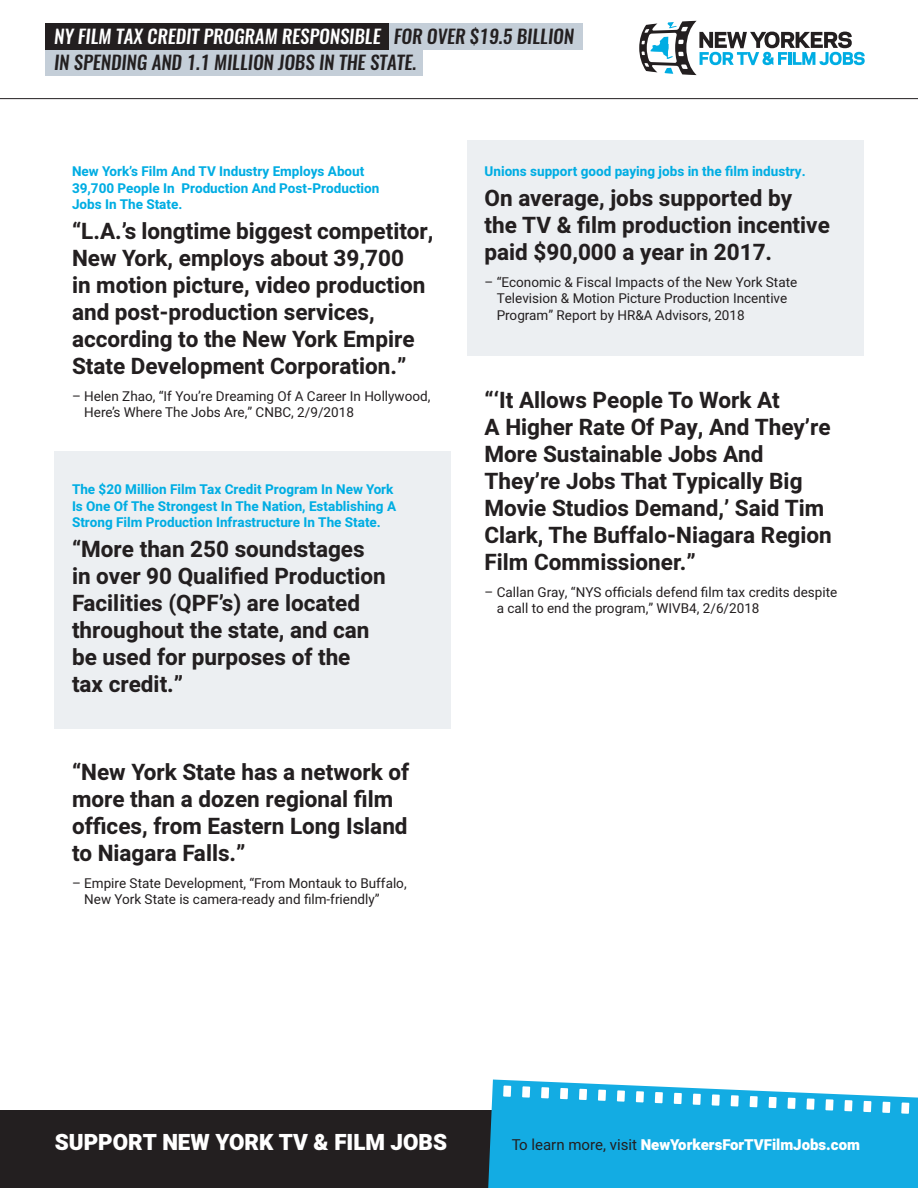
<style>
.page{position:relative;width:918px;height:1188px;background:#fff}
.page>*{position:absolute;margin:0;border:0;box-sizing:border-box;transform-origin:0 0}
.t1{font:700 22.5px/27px "Heebo";color:#231f20}
.t2{font:900 22.35px "Heebo";color:#fff}
.t3{font:italic 500 18.9px/25.7px "Oswald";color:#231f20}
.t4{font:900 15px "Heebo";color:#fff}
.t5{font:13.5px/16.2px "Heebo";color:#231f20}
.t6{font:700 13.5px/16.2px "Heebo";color:#00ade3}
.s1{color:#fff}
.s2{font-weight:400;color:#231f20}
</style>
<div class="page">
<svg style="left:0;top:20px;width:918px;height:79px"></svg>
<div style="left:45px;top:50px;width:378px;height:26px;background:#c4ced8"></div>
<div style="left:45px;top:23px;width:344px;height:27px;background:#231f20"></div>
<div style="left:389px;top:23px;width:193px;height:27px;background:#c4ced8"></div>
<svg style="left:639px;top:21px;width:226px;height:54px"></svg>
<div style="left:468px;top:140px;width:396px;height:216px;background:#eceff2"></div>
<div style="left:54px;top:451px;width:396px;height:278px;background:#eceff2"></div>
<div style="left:0;top:1111px;width:608px;height:77px;background:#231f20"></div>
<svg style="left:487px;top:1080px;width:431px;height:108px;fill:#13ace3"></svg>
<p class="t3" style="left:54px;top:24px;width:521px"><span class="s1">NY FILM TAX CREDIT PROGRAM RESPONSIBLE</span> FOR OVER $19.5 BILLION<br>IN SPENDING AND 1.1 MILLION JOBS IN THE STATE.</p>
<p class="t6" style="left:72px;top:164px;width:309px">New York’s Film And TV Industry Employs About<br>39,700 People In Production And Post-Production<br>Jobs In The State.</p>
<p class="t1" style="left:72px;top:218px;width:363px">“L.A.’s longtime biggest competitor, New York, employs about 39,700<br>in motion picture, video production and post-production services, according to the New York Empire State Development Corporation.”</p>
<p class="t5" style="left:84px;top:388px;width:348px;text-indent:-12px">– Helen Zhao, “If You’re Dreaming Of A Career In Hollywood,<br>Here’s Where The Jobs Are,” CNBC, 2/9/2018</p>
<p class="t6" style="left:72px;top:482px;width:326px">The $20 Million Film Tax Credit Program In New York<br>Is One Of The Strongest In The Nation, Establishing A<br>Strong Film Production Infrastructure In The State.</p>
<p class="t1" style="left:72px;top:536px;width:315px">“More than 250 soundstages in over 90 Qualified Production<br>Facilities (QPF’s) are located throughout the state, and can be used for purposes of the tax credit.”</p>
<p class="t1" style="left:72px;top:759px;width:339px">“New York State has a network of more than a dozen regional film offices, from Eastern Long Island to Niagara Falls.”</p>
<p class="t5" style="left:84px;top:875px;width:324px;text-indent:-12px">– Empire State Development, “From Montauk to Buffalo,<br>New York State is camera-ready and film-friendly”</p>
<p class="t6" style="left:485px;top:164px;width:323px">Unions support good paying jobs in the film industry.</p>
<p class="t1" style="left:485px;top:186px;width:347px">On average, jobs supported by the TV &amp; film production incentive paid $90,000 a year in 2017.</p>
<p class="t5" style="left:497px;top:274px;width:302px;text-indent:-12px">– “Economic &amp; Fiscal Impacts of the New York State<br>Television &amp; Motion Picture Production Incentive<br>Program” Report by HR&amp;A Advisors, 2018</p>
<p class="t1" style="left:485px;top:387px;width:349px">“‘It Allows People To Work At<br>A Higher Rate Of Pay, And They’re<br>More Sustainable Jobs And<br>They’re Jobs That Typically Big<br>Movie Studios Demand,’ Said Tim<br>Clark, The Buffalo-Niagara Region<br>Film Commissioner.”</p>
<p class="t5" style="left:497px;top:584px;width:342px;text-indent:-12px">– Callan Gray, “NYS officials defend film tax credits despite a call to end the program,” WIVB4, 2/6/2018</p>
<p class="t2" style="left:55px;top:1127px;width:394px">SUPPORT NEW YORK TV &amp; FILM JOBS</p>
<p class="t4" style="left:512px;top:1134px;width:350px"><span class="s2">To learn more, visit</span> NewYorkersForTVFilmJobs.com</p>
</div>
